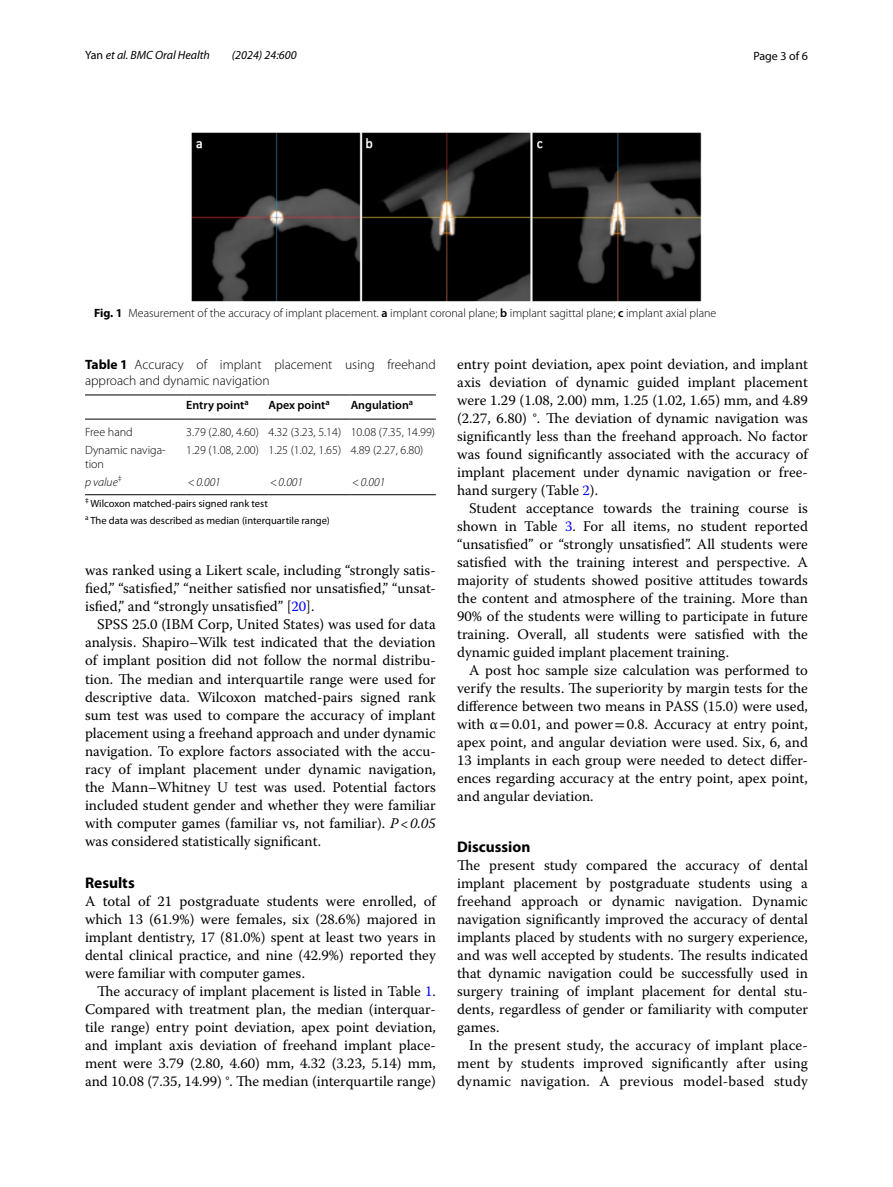
<style>
.page{position:relative;width:893px;height:1187px;background:#fff}
.page>*{position:absolute;margin:0;border:0;box-sizing:border-box;transform-origin:0 0}
.t1{font:700 15.45px "Myriad Pro";color:#000}
.t2{font:14.7px/18px "Warnock Pro";color:#000;text-align:justify}
.t3{font:300 13.5px/16.5px "Myriad Pro";color:#000}
.t4{font:300 12px/13.5px "Myriad Pro";color:#000}
.t5{font:italic 12px "Myriad Pro";color:#000}
.t6{font:600 12px "Myriad Pro";color:#000}
.t7{font:italic 300 12px "Myriad Pro";color:#000}
.t8{font:12px "Myriad Pro";color:#000}
.t9{font:10.5px/17px "Myriad Pro";color:#000}
.s1{font-style:normal}
.s2{font-weight:700}
.s3{font-weight:600}
.s4{color:#00f}
.s5{font-family:"STIX"}
.s6{font-style:italic}
</style>
<div class="page">
<img style="left:191px;top:133px;width:511px;height:168px">
<hr style="left:85px;top:394px;width:101px;height:1px;background:#000">
<hr style="left:85px;top:419px;width:101px;height:1px;background:#000">
<hr style="left:186px;top:394px;width:82px;height:1px;background:#000">
<hr style="left:186px;top:419px;width:82px;height:1px;background:#000">
<hr style="left:268px;top:394px;width:83px;height:1px;background:#000">
<hr style="left:268px;top:419px;width:83px;height:1px;background:#000">
<hr style="left:351px;top:394px;width:85px;height:1px;background:#000">
<hr style="left:351px;top:419px;width:85px;height:1px;background:#000">
<hr style="left:85px;top:494px;width:101px;height:1px;background:#000">
<hr style="left:186px;top:494px;width:82px;height:1px;background:#000">
<hr style="left:268px;top:494px;width:83px;height:1px;background:#000">
<hr style="left:351px;top:494px;width:85px;height:1px;background:#000">
<p class="t5" style="left:85px;top:48px;width:127px"><span class="s1">Yan</span> et al. BMC Oral Health</p>
<p class="t5" style="left:232px;top:48px;width:66px">(2024) 24:600</p>
<p class="t8" style="left:753px;top:48px;width:56px">Page 3 of 6</p>
<p class="t4" style="left:94px;top:306px;width:624px"><span class="s2">Fig. 1</span> Measurement of the accuracy of implant placement. <span class="s3">a</span> implant coronal plane; <span class="s3">b</span> implant sagittal plane; <span class="s3">c</span> implant axial plane</p>
<p class="t3" style="left:85px;top:356px;width:352px"><span class="s2">Table 1</span> Accuracy of implant placement using freehand approach and dynamic navigation</p>
<p class="t2" style="left:457px;top:354px;width:352px">entry point deviation, apex point deviation, and implant axis deviation of dynamic guided implant placement were 1.29 (1.08, 2.00) mm, 1.25 (1.02, 1.65) mm, and 4.89 (2.27, 6.80) °. The deviation of dynamic navigation was significantly less than the freehand approach. No factor was found significantly associated with the accuracy of implant placement under dynamic navigation or free&shy;hand surgery (Table <span class="s4">2</span>).</p>
<p class="t2" style="left:457px;top:498px;width:352px;text-indent:12px">Student acceptance towards the training course is shown in Table <span class="s4">3</span>. For all items, no student reported “unsatisfied” or “strongly unsatisfied”. All students were satisfied with the training interest and perspective. A majority of students showed positive attitudes towards the content and atmosphere of the training. More than 90% of the students were willing to participate in future training. Overall, all students were satisfied with the dynamic guided implant placement training.</p>
<p class="t2" style="left:457px;top:660px;width:352px;text-indent:12px">A post hoc sample size calculation was performed to verify the results. The superiority by margin tests for the difference between two means in PASS (15.0) were used, with α<span class="s5">=</span>0.01, and power<span class="s5">=</span>0.8. Accuracy at entry point, apex point, and angular deviation were used. Six, 6, and 13 implants in each group were needed to detect differ&shy;ences regarding accuracy at the entry point, apex point, and angular deviation.</p>
<p class="t1" style="left:457px;top:836px;width:75px">Discussion</p>
<p class="t2" style="left:457px;top:855px;width:352px">The present study compared the accuracy of dental implant placement by postgraduate students using a freehand approach or dynamic navigation. Dynamic navigation significantly improved the accuracy of dental implants placed by students with no surgery experience, and was well accepted by students. The results indicated that dynamic navigation could be successfully used in surgery training of implant placement for dental stu&shy;dents, regardless of gender or familiarity with computer games.</p>
<p class="t2" style="left:457px;top:1035px;width:352px;text-indent:12px">In the present study, the accuracy of implant place&shy;ment by students improved significantly after using dynamic navigation. A previous model-based study</p>
<p class="t6" style="left:186px;top:397px;width:64px">Entry point<sup>a</sup></p>
<p class="t6" style="left:268px;top:397px;width:63px">Apex point<sup>a</sup></p>
<p class="t6" style="left:351px;top:397px;width:64px">Angulation<sup>a</sup></p>
<p class="t4" style="left:85px;top:425px;width:49px">Free hand</p>
<p class="t4" style="left:186px;top:425px;width:250px">3.79 (2.80, 4.60) 4.32 (3.23, 5.14) 10.08 (7.35, 14.99)</p>
<p class="t4" style="left:85px;top:444px;width:82px">Dynamic naviga‑ tion</p>
<p class="t4" style="left:186px;top:444px;width:239px">1.29 (1.08, 2.00) 1.25 (1.02, 1.65) 4.89 (2.27, 6.80)</p>
<p class="t7" style="left:85px;top:476px;width:38px">p value<sup>‡</sup></p>
<p class="t7" style="left:188px;top:476px;width:34px"><span class="s1">&lt;</span>0.001</p>
<p class="t7" style="left:270px;top:476px;width:34px"><span class="s1">&lt;</span>0.001</p>
<p class="t7" style="left:352px;top:476px;width:34px"><span class="s1">&lt;</span>0.001</p>
<p class="t9" style="left:85px;top:495px;width:246px"><sup>‡</sup> Wilcoxon matched-pairs signed rank test<br><sup>a</sup> The data was described as median (interquartile range)</p>
<p class="t2" style="left:85px;top:561px;width:352px">was ranked using a Likert scale, including “strongly satis&shy;fied,” “satisfied,” “neither satisfied nor unsatisfied,” “unsat&shy;isfied,” and “strongly unsatisfied” [<span class="s4">20</span>].</p>
<p class="t2" style="left:85px;top:615px;width:352px;text-indent:12px">SPSS 25.0 (IBM Corp, United States) was used for data analysis. Shapiro–Wilk test indicated that the deviation of implant position did not follow the normal distribu&shy;tion. The median and interquartile range were used for descriptive data. Wilcoxon matched-pairs signed rank sum test was used to compare the accuracy of implant placement using a freehand approach and under dynamic navigation. To explore factors associated with the accu&shy;racy of implant placement under dynamic navigation, the Mann–Whitney U test was used. Potential factors included student gender and whether they were familiar with computer games (familiar vs, not familiar). <span class="s6">P</span>&lt;<span class="s6">0.05 </span>was considered statistically significant.</p>
<p class="t1" style="left:85px;top:872px;width:51px">Results</p>
<p class="t2" style="left:85px;top:891px;width:352px">A total of 21 postgraduate students were enrolled, of which 13 (61.9%) were females, six (28.6%) majored in implant dentistry, 17 (81.0%) spent at least two years in dental clinical practice, and nine (42.9%) reported they were familiar with computer games.</p>
<p class="t2" style="left:85px;top:981px;width:352px;text-indent:12px">The accuracy of implant placement is listed in Table <span class="s4">1</span>.<br>Compared with treatment plan, the median (interquar&shy;tile range) entry point deviation, apex point deviation, and implant axis deviation of freehand implant place&shy;ment were 3.79 (2.80, 4.60) mm, 4.32 (3.23, 5.14) mm, and 10.08 (7.35, 14.99) °. The median (interquartile range)</p>
</div>
